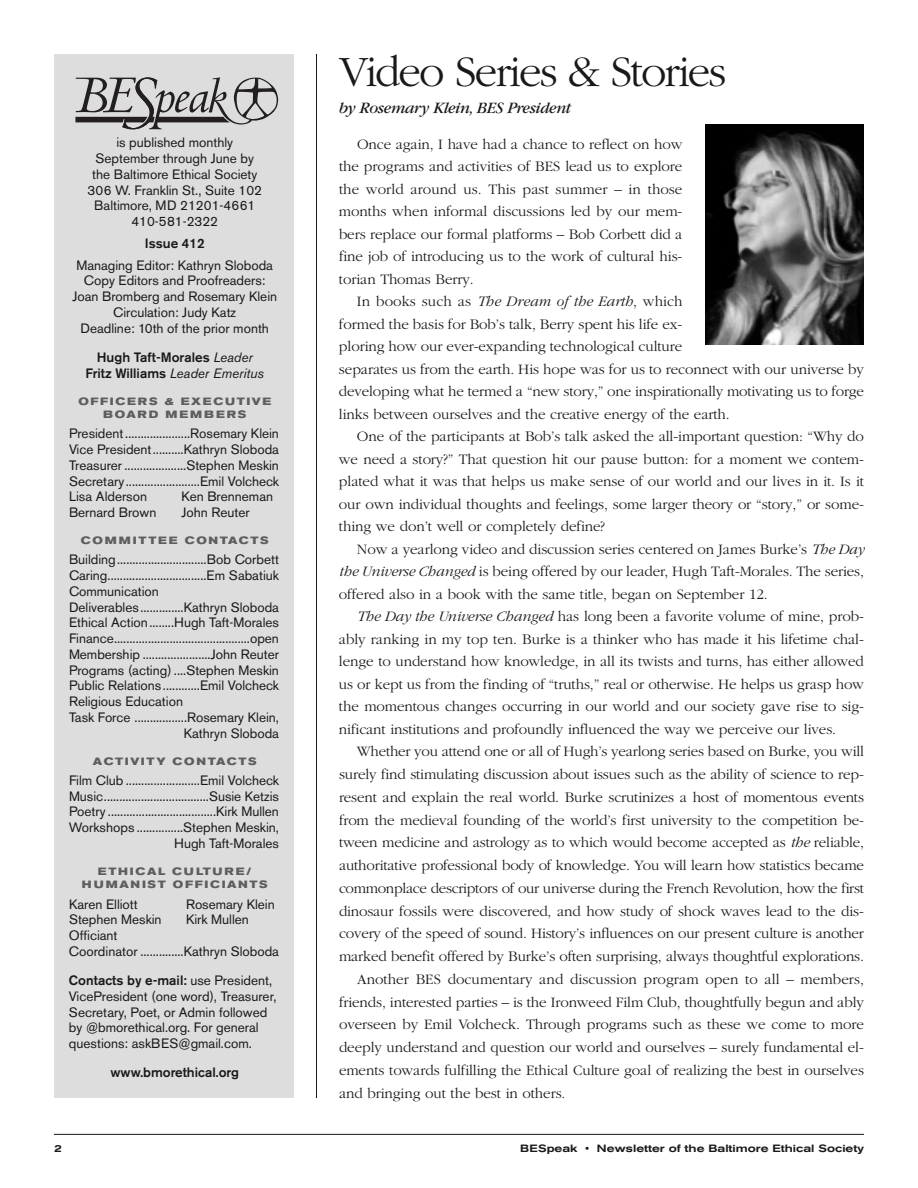
<style>
.page{position:relative;width:918px;height:1188px;background:#fff}
.page>*{position:absolute;margin:0;border:0;box-sizing:border-box;transform-origin:0 0}
.t1{font:300 45px "Garamond";letter-spacing:-.04em;color:#191919}
.t2{font:italic 16.5px "Garamond";letter-spacing:-.025em;color:#191919}
.t3{font:300 15px/22.5px "Garamond";letter-spacing:-.005em;color:#191919;text-align:justify}
.t4{font:13.5px/15.8px "Akzidenz Grotesk BE";color:#191919;text-align:center}
.t5{font:500 13.5px/15.8px "Akzidenz Grotesk BE";color:#191919;text-align:center}
.t6{font:700 expanded 10.5px/13.5px "Akzidenz Grotesk BE";letter-spacing:.17em;color:#5e5e5e;text-align:center}
.t7{font:500 expanded 10.5px "Akzidenz Grotesk BE";color:#191919}
.t8{font:700 expanded 10.5px "Akzidenz Grotesk BE";letter-spacing:.15em;color:#5e5e5e}
.s1{font-weight:400;font-style:italic}
.s2{font-weight:500}
.s3{font-style:italic}
</style>
<div class="page">
<hr style="left:316px;top:54px;width:1px;height:1044px;background:#191919">
<hr style="left:54px;top:1134px;width:810px;height:1px;background:#191919">
<img style="left:705px;top:124px;width:159px;height:221px">
<div style="left:54px;top:54px;width:240px;height:1044px;background:#ddd"></div>
<svg style="left:75px;top:77px;width:203px;height:52px"></svg>
<p class="t4" style="left:87px;top:136px;width:176px">is published monthly<br>September through June by the Baltimore Ethical Society<br>306 W. Franklin St., Suite 102<br>Baltimore, MD 21201-4661<br>410-581-2322</p>
<p class="t5" style="left:145px;top:236px;width:61px">Issue 412</p>
<p class="t4" style="left:72px;top:259px;width:206px">Managing Editor: Kathryn Sloboda<br>Copy Editors and Proofreaders:<br>Joan Bromberg and Rosemary Klein<br>Circulation: Judy Katz<br>Deadline: 10th of the prior month</p>
<p class="t5" style="left:85px;top:350px;width:180px">Hugh Taft-Morales <span class="s1">Leader<br></span>Fritz Williams <span class="s1">Leader Emeritus</span></p>
<p class="t6" style="left:78px;top:395px;width:194px">OFFICERS &amp; EXECUTIVE<br>BOARD MEMBERS</p>
<p class="t4" style="left:69px;top:427px;width:212px;text-align:justify">President.....................Rosemary Klein Vice President..........Kathryn Sloboda Treasurer ....................Stephen Meskin Secretary........................Emil Volcheck Lisa Alderson</p>
<p class="t4" style="left:182px;top:490px;width:93px">Ken Brenneman</p>
<p class="t4" style="left:69px;top:506px;width:89px">Bernard Brown</p>
<p class="t4" style="left:182px;top:506px;width:70px">John Reuter</p>
<p class="t6" style="left:81px;top:535px;width:189px">COMMITTEE CONTACTS</p>
<p class="t4" style="left:69px;top:553px;width:212px">Building.............................Bob Corbett</p>
<p class="t4" style="left:69px;top:569px;width:212px">Caring................................Em Sabatiuk</p>
<p class="t4" style="left:69px;top:585px;width:91px">Communication</p>
<p class="t4" style="left:69px;top:601px;width:212px">Deliverables..............Kathryn Sloboda</p>
<p class="t4" style="left:69px;top:616px;width:211px">Ethical Action........Hugh Taft-Morales</p>
<p class="t4" style="left:69px;top:632px;width:212px">Finance............................................open</p>
<p class="t4" style="left:69px;top:648px;width:212px">Membership ......................John Reuter</p>
<p class="t4" style="left:69px;top:664px;width:212px">Programs (acting) ....Stephen Meskin</p>
<p class="t4" style="left:69px;top:679px;width:212px">Public Relations............Emil Volcheck</p>
<p class="t4" style="left:69px;top:695px;width:116px">Religious Education</p>
<p class="t4" style="left:69px;top:711px;width:212px">Task Force .................Rosemary Klein,</p>
<p class="t4" style="left:184px;top:727px;width:97px">Kathryn Sloboda</p>
<p class="t8" style="left:93px;top:757px;width:165px">ACTIVITY CONTACTS</p>
<p class="t4" style="left:69px;top:774px;width:212px;text-align:right">Film Club ........................Emil Volcheck Music..................................Susie Ketzis Poetry ...................................Kirk Mullen Workshops ...............Stephen Meskin, Hugh Taft-Morales</p>
<p class="t6" style="left:82px;top:866px;width:187px">ETHICAL CULTURE/<br>HUMANIST OFFICIANTS</p>
<p class="t4" style="left:69px;top:898px;width:70px">Karen Elliott</p>
<p class="t4" style="left:186px;top:898px;width:90px">Rosemary Klein</p>
<p class="t4" style="left:69px;top:913px;width:94px">Stephen Meskin</p>
<p class="t4" style="left:186px;top:913px;width:64px">Kirk Mullen</p>
<p class="t4" style="left:69px;top:929px;width:212px;text-align:left">Officiant<br>Coordinator ..............Kathryn Sloboda</p>
<p class="t4" style="left:69px;top:974px;width:209px;text-align:left"><span class="s2">Contacts by e-mail:</span> use President, VicePresident (one word), Treasurer, Secretary, Poet, or Admin followed by @bmorethical.org. For general questions: askBES@gmail.com.</p>
<p class="t5" style="left:111px;top:1066px;width:130px">www.bmorethical.org</p>
<h1 class="t1" style="left:339px;top:44px;width:389px">Video Series &amp; Stories</h1>
<p class="t2" style="left:339px;top:102px;width:234px">by Rosemary Klein, BES President</p>
<p class="t3" style="left:339px;top:132px;width:345px;text-indent:18px">Once again, I have had a chance to reflect on how the programs and activities of BES lead us to explore the world around us. This past summer – in those months when informal discussions led by our mem&shy;bers replace our formal platforms – Bob Corbett did a fine job of introducing us to the work of cultural his&shy;torian Thomas Berry.</p>
<p class="t3" style="left:339px;top:290px;width:527px;text-align:left;text-indent:18px">In books such as <span class="s3">The Dream of the Earth</span>, which<br>formed the basis for Bob’s talk, Berry spent his life ex-<br>ploring how our ever-expanding technological culture<br>separates us from the earth. His hope was for us to reconnect with our universe by developing what he termed a “new story,” one inspirationally motivating us to forge links between ourselves and the creative energy of the earth.</p>
<p class="t3" style="left:339px;top:425px;width:527px;text-indent:18px">One of the participants at Bob’s talk asked the all-important question: “Why do we need a story?” That question hit our pause button: for a moment we contem&shy;plated what it was that helps us make sense of our world and our lives in it. Is it our own individual thoughts and feelings, some larger theory or “story,” or some&shy;thing we don’t well or completely define?</p>
<p class="t3" style="left:339px;top:537px;width:527px;text-indent:18px">Now a yearlong video and discussion series centered on James Burke’s <span class="s3">The Day the Universe Changed</span> is being offered by our leader, Hugh Taft-Morales. The series, offered also in a book with the same title, began on September 12.</p>
<p class="t3" style="left:339px;top:605px;width:527px;text-indent:18px"><span class="s3">The Day the Universe Changed</span> has long been a favorite volume of mine, prob&shy;ably ranking in my top ten. Burke is a thinker who has made it his lifetime chal&shy;lenge to understand how knowledge, in all its twists and turns, has either allowed us or kept us from the finding of “truths,” real or otherwise. He helps us grasp how the momentous changes occurring in our world and our society gave rise to sig&shy;nificant institutions and profoundly influenced the way we perceive our lives.</p>
<p class="t3" style="left:357px;top:740px;width:509px">Whether you attend one or all of Hugh’s yearlong series based on Burke, you will</p>
<p class="t3" style="left:339px;top:763px;width:526px">surely find stimulating discussion about issues such as the ability of science to rep-</p>
<p class="t3" style="left:339px;top:786px;width:527px">resent and explain the real world. Burke scrutinizes a host of momentous events</p>
<p class="t3" style="left:339px;top:808px;width:526px">from the medieval founding of the world’s first university to the competition be-</p>
<p class="t3" style="left:339px;top:831px;width:527px">tween medicine and astrology as to which would become accepted as <span class="s3">the</span> reliable,</p>
<p class="t3" style="left:339px;top:854px;width:526px">authoritative professional body of knowledge. You will learn how statistics became</p>
<p class="t3" style="left:339px;top:876px;width:527px">commonplace descriptors of our universe during the French Revolution, how the first</p>
<p class="t3" style="left:339px;top:899px;width:526px">dinosaur fossils were discovered, and how study of shock waves lead to the dis-</p>
<p class="t3" style="left:339px;top:922px;width:527px">covery of the speed of sound. History’s influences on our present culture is another</p>
<p class="t3" style="left:339px;top:945px;width:527px">marked benefit offered by Burke’s often surprising, always thoughtful explorations.</p>
<p class="t3" style="left:357px;top:967px;width:509px">Another BES documentary and discussion program open to all – members,</p>
<p class="t3" style="left:339px;top:990px;width:526px">friends, interested parties – is the Ironweed Film Club, thoughtfully begun and ably</p>
<p class="t3" style="left:339px;top:1013px;width:526px">overseen by Emil Volcheck. Through programs such as these we come to more</p>
<p class="t3" style="left:339px;top:1036px;width:526px">deeply understand and question our world and ourselves – surely fundamental el-</p>
<p class="t3" style="left:339px;top:1059px;width:527px">ements towards fulfilling the Ethical Culture goal of realizing the best in ourselves</p>
<p class="t3" style="left:339px;top:1081px;width:228px">and bringing out the best in others.</p>
<p class="t7" style="left:54px;top:1145px;width:9px">2</p>
<p class="t7" style="left:520px;top:1145px;width:345px">BESpeak • Newsletter of the Baltimore Ethical Society</p>
</div>
